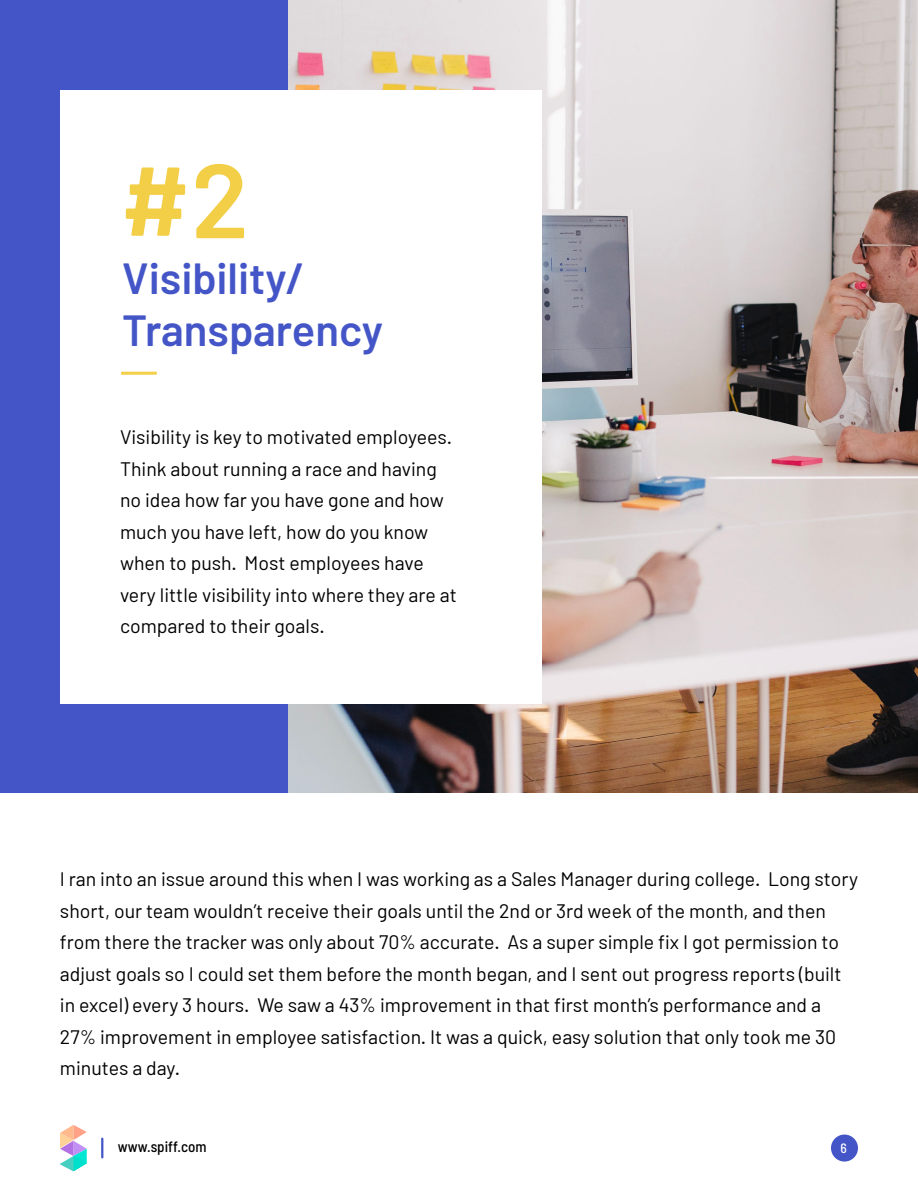
<style>
.page{position:relative;width:918px;height:1188px;background:#fff}
.page>*{position:absolute;margin:0;border:0;box-sizing:border-box;transform-origin:0 0}
.t1{font:600 105px "Barlow";color:#f3ce47}
.t2{font:600 43.5px/52.2px "Barlow";color:#4456c7}
.t3{font:19.5px/31.5px "Barlow";color:#000}
.t4{font:500 semi-condensed 15px "Barlow";color:#000}
.t5{font:500 semi-condensed 13.5px "Barlow";color:#fff}
</style>
<div class="page">
<svg style="left:60px;top:1125px;width:27px;height:46px"></svg>
<svg style="left:101px;top:1139px;width:2px;height:18px"></svg>
<div style="left:831px;top:1135px;width:27px;height:27px;background:#4456c7;border-radius:50%"></div>
<div style="left:0;top:0;width:292px;height:793px;background:#4456c7"></div>
<img style="left:288px;top:0;width:630px;height:793px">
<div style="left:60px;top:90px;width:482px;height:614px;background:#fff"></div>
<hr style="left:121px;top:372px;width:36px;height:3px;background:#f3ce47">
<h1 class="t1" style="left:120px;top:135px;width:130px">#2</h1>
<h2 class="t2" style="left:122px;top:251px;width:262px">Visibility/<br>Transparency</h2>
<p class="t3" style="left:120px;top:421px;width:338px">Visibility is key to motivated employees.<br>Think about running a race and having no idea how far you have gone and how much you have left, how do you know when to push. Most employees have very little visibility into where they are at compared to their goals.</p>
<p class="t3" style="left:60px;top:863px;width:800px">I ran into an issue around this when I was working as a Sales Manager during college. Long story short, our team wouldn’t receive their goals until the 2nd or 3rd week of the month, and then from there the tracker was only about 70% accurate. As a super simple fix I got permission to adjust goals so I could set them before the month began, and I sent out progress reports (built in excel) every 3 hours. We saw a 43% improvement in that first month’s performance and a 27% improvement in employee satisfaction. It was a quick, easy solution that only took me 30 minutes a day.</p>
<p class="t4" style="left:118px;top:1136px;width:90px">www.spiff.com</p>
<p class="t5" style="left:841px;top:1138px;width:8px">6</p>
</div>
